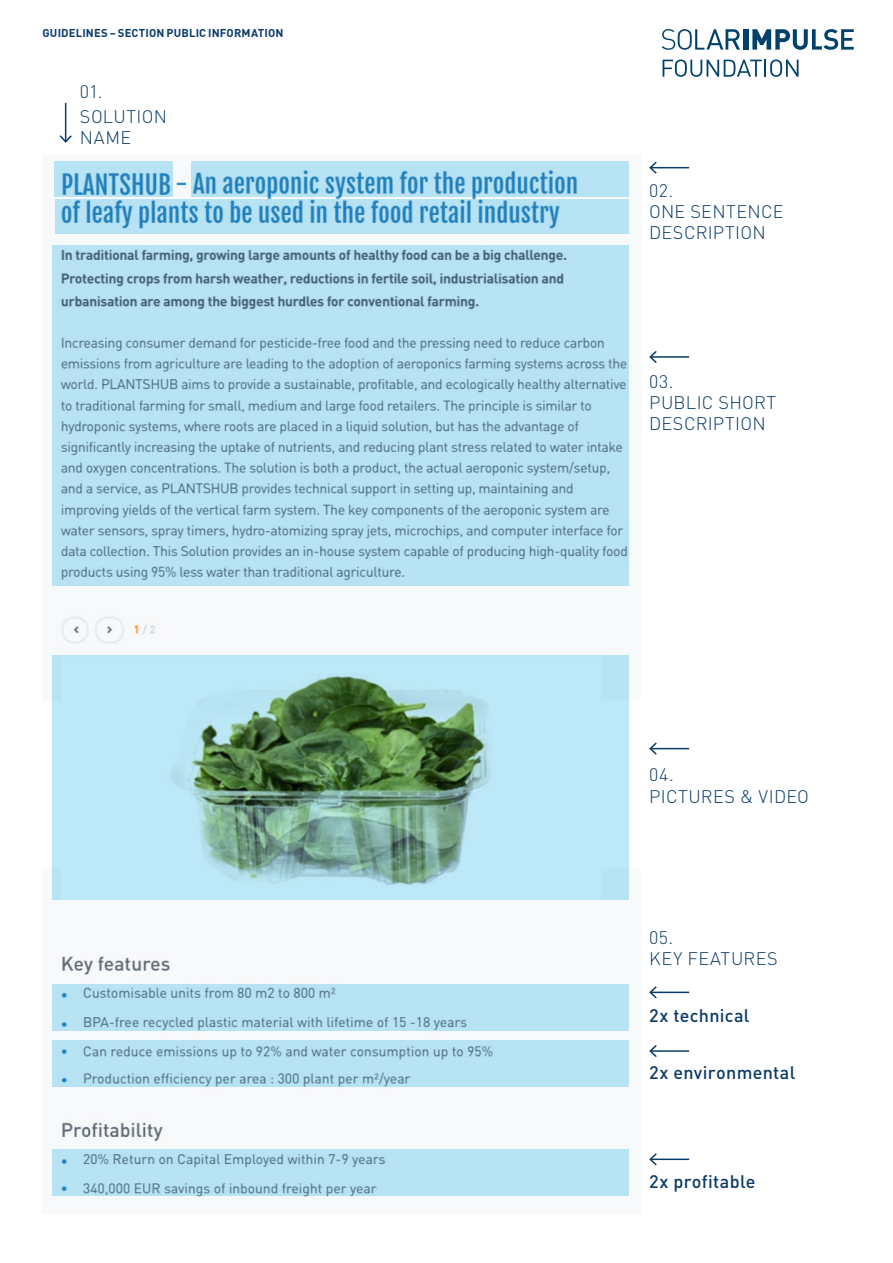
<style>
.page{position:relative;width:893px;height:1263px;background:#fff}
.page>*{position:absolute;margin:0;border:0;box-sizing:border-box;transform-origin:0 0}
.t1{font:300 18px/21px "DIN";letter-spacing:.015em;color:#0a3b69}
.t2{font:500 18px "DIN";letter-spacing:.02em;color:#0a3b69}
.t3{font:700 11.25px "DIN";letter-spacing:.015em;color:#0a3b69}
</style>
<div class="page">
<svg style="left:663px;top:59px;width:135px;height:18px"></svg>
<svg style="left:752px;top:29px;width:102px;height:21px"></svg>
<div style="left:743px;top:29px;width:5px;height:21px;background:#02426a"></div>
<svg style="left:662px;top:29px;width:78px;height:21px"></svg>
<img style="left:52px;top:161px;width:577px;height:1038px">
<img style="left:56px;top:161px;width:116px;height:37px">
<svg style="left:55px;top:162px;width:118px;height:35px;background:#8dc7e4"></svg>
<svg style="left:191px;top:162px;width:438px;height:35px;background:#97cde7"></svg>
<svg style="left:55px;top:199px;width:574px;height:34px;background:#96cde7"></svg>
<svg style="left:52px;top:246px;width:577px;height:340px;background:#aad4e6"></svg>
<svg style="left:52px;top:655px;width:577px;height:244px;background:#9dc8c7"></svg>
<svg style="left:52px;top:984px;width:577px;height:46px;background:#b0dbec"></svg>
<svg style="left:52px;top:1041px;width:577px;height:46px;background:#afdaec"></svg>
<svg style="left:52px;top:1149px;width:577px;height:46px;background:#b0dbed"></svg>
<hr style="left:65px;top:103px;width:1px;height:39px;background:#0a3b69">
<svg style="left:59px;top:134px;width:13px;height:9px"></svg>
<hr style="left:650px;top:167px;width:39px;height:1px;background:#0a3b69">
<svg style="left:649px;top:161px;width:9px;height:13px"></svg>
<hr style="left:650px;top:356px;width:39px;height:2px;background:#0a3b69">
<svg style="left:649px;top:351px;width:9px;height:12px"></svg>
<hr style="left:650px;top:748px;width:39px;height:1px;background:#0a3b69">
<svg style="left:649px;top:742px;width:9px;height:13px"></svg>
<hr style="left:650px;top:991px;width:39px;height:2px;background:#0a3b69">
<svg style="left:649px;top:986px;width:9px;height:13px"></svg>
<hr style="left:650px;top:1050px;width:39px;height:2px;background:#0a3b69">
<svg style="left:649px;top:1045px;width:9px;height:12px"></svg>
<hr style="left:650px;top:1158px;width:39px;height:2px;background:#0a3b69">
<svg style="left:649px;top:1153px;width:9px;height:13px"></svg>
<p class="t3" style="left:43px;top:26px;width:242px">GUIDELINES – SECTION PUBLIC INFORMATION</p>
<p class="t1" style="left:80px;top:79px;width:89px;line-height:24.6px">01.<br>SOLUTION</p>
<p class="t1" style="left:80px;top:127px;width:53px">NAME</p>
<p class="t1" style="left:649px;top:179px;width:136px">02.<br>ONE SENTENCE<br>DESCRIPTION</p>
<p class="t1" style="left:649px;top:371px;width:129px">03.<br>PUBLIC SHORT<br>DESCRIPTION</p>
<p class="t1" style="left:649px;top:764px;width:161px">04.<br>PICTURES &amp; VIDEO</p>
<p class="t1" style="left:649px;top:926px;width:130px">05.<br>KEY FEATURES</p>
<p class="t2" style="left:649px;top:1004px;width:102px">2x technical</p>
<p class="t2" style="left:649px;top:1061px;width:148px">2x environmental</p>
<p class="t2" style="left:649px;top:1170px;width:108px">2x profitable</p>
</div>
